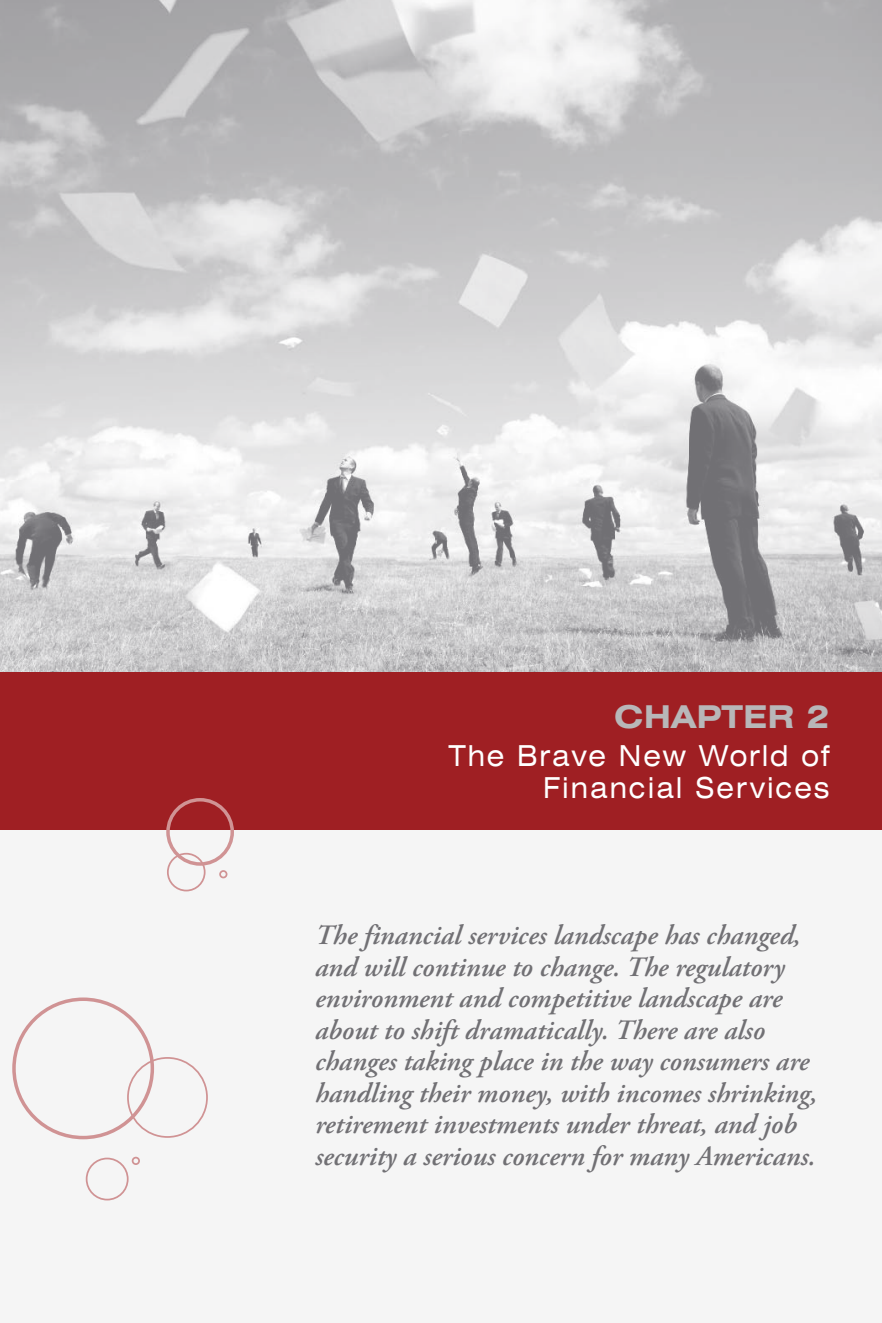
<style>
.page{position:relative;width:882px;height:1323px;background:#fff}
.page>*{position:absolute;margin:0;border:0;box-sizing:border-box;transform-origin:0 0}
.t1{font:700 expanded 31.5px "Swiss 721 BT";letter-spacing:.01em;color:#b8b7b9}
.t2{font:expanded 28.88px/32.4px "Swiss 721 BT";letter-spacing:.075em;color:#fff;text-align:right;scale:.91 1}
.t3{font:italic 600 28px/31.5px "Adobe Garamond Pro";color:#717074}
</style>
<div class="page">
<div style="left:0;top:790px;width:882px;height:533px;background:#f5f5f5"></div>
<img style="left:0;top:0;width:882px;height:672px">
<div style="left:0;top:672px;width:882px;height:158px;background:#9f1f23"></div>
<div style="left:12px;top:998px;width:142px;height:141px;border:4px solid #d09394;border-radius:50%"></div>
<div style="left:127px;top:1057px;width:81px;height:81px;border:2px solid #d09394;border-radius:50%"></div>
<div style="left:86px;top:1158px;width:43px;height:42px;border:2px solid #d09394;border-radius:50%"></div>
<div style="left:132px;top:1157px;width:8px;height:8px;border:2px solid #d09394;border-radius:50%"></div>
<div style="left:166px;top:798px;width:68px;height:68px;border:4px solid #d09394;border-radius:50%"></div>
<div style="left:167px;top:853px;width:39px;height:38px;border:2px solid #d09394;border-radius:50%"></div>
<div style="left:219px;top:870px;width:8px;height:8px;border:2px solid #d09394;border-radius:50%"></div>
<p class="t1" style="left:614px;top:698px;width:217px">CHAPTER 2</p>
<p class="t2" style="left:449px;top:739px;width:420px">The Brave N ew World of<br>Financial Services</p>
<p class="t3" style="left:315px;top:921px;width:504px">The financial services landscape has changed, and will continue to change. The regulatory environment and competitive landscape are about to shift dramatically. There are also changes taking place in the way consumers are handling their money, with incomes shrinking, retirement investments under threat, and job security a serious concern for many Americans.</p>
</div>
